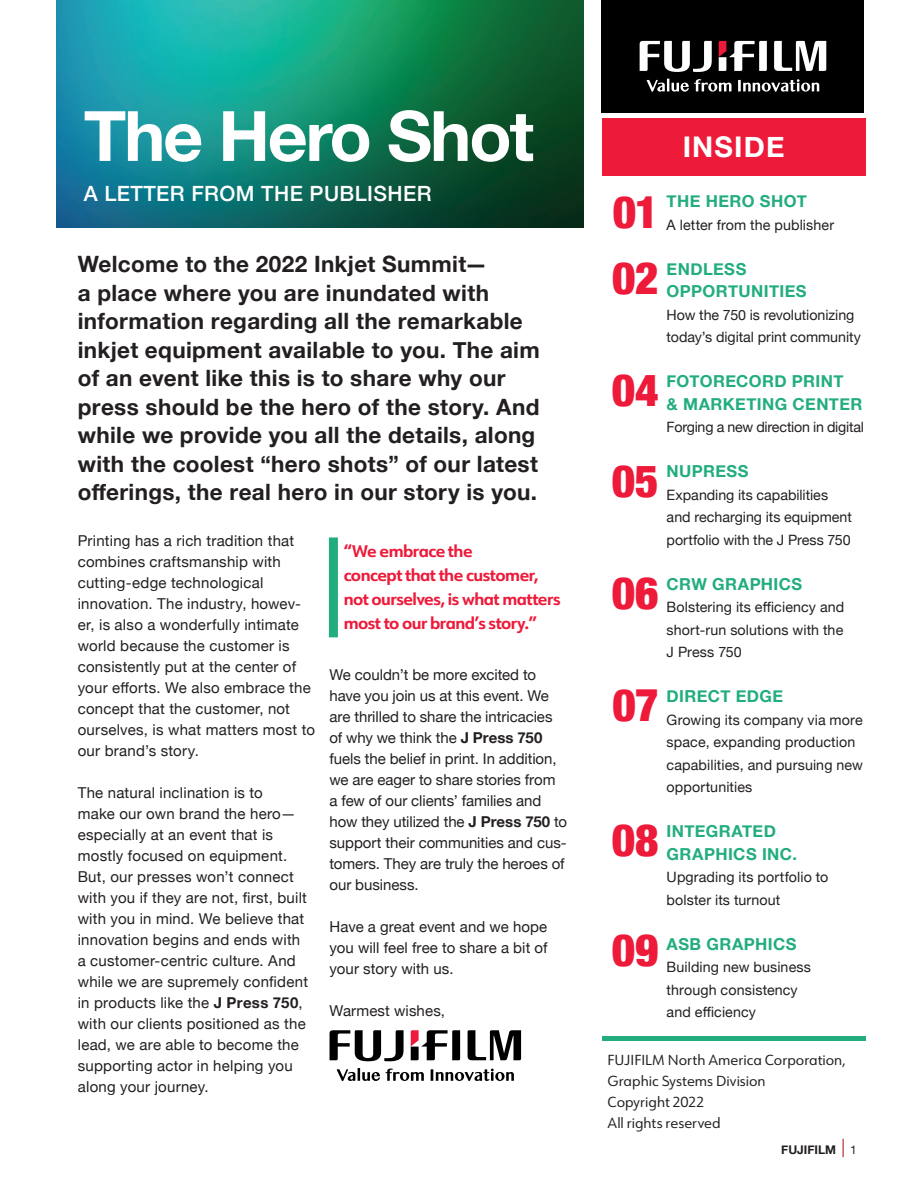
<style>
.page{position:relative;width:918px;height:1188px;background:#fff}
.page>*{position:absolute;margin:0;border:0;box-sizing:border-box;transform-origin:0 0}
.t1{font:700 69.6px "Helvetica Neue";letter-spacing:-.03em;color:#fff}
.t2{font:900 condensed 45px/90.6px "Helvetica Neue";color:#ed1a3a}
.t3{font:700 28.5px "Helvetica Neue";letter-spacing:.04em;color:#fff}
.t4{font:700 22.5px/28.5px "Helvetica Neue";letter-spacing:.015em;color:#231f20}
.t5{font:500 21px "Helvetica Neue";letter-spacing:.02em;color:#fff}
.t6{font:700 16.5px/22.5px "Helvetica Neue";letter-spacing:.025em;color:#22ad7d}
.t7{font:700 16.5px/24px "URW Form";letter-spacing:-.03em;color:#ed1a3a}
.t8{font:15px/21px "Helvetica Neue";letter-spacing:.015em;color:#231f20}
.t9{font:15px/21px "Helvetica Neue";letter-spacing:-.005em;color:#231f20}
.t10{font:14.25px/22.5px "Helvetica Neue";letter-spacing:.005em;color:#231f20}
.t11{font:14.25px/21px "URW Form";color:#231f20}
.t12{font:14.25px "Helvetica Neue";letter-spacing:-.015em;color:#231f20}
.t13{font:700 12px "Helvetica Neue";color:#231f20}
.s1{font-weight:700}
.s2{font-weight:400}
</style>
<div class="page">
<svg style="left:843px;top:1139px;width:1px;height:18px"></svg>
<div style="left:602px;top:118px;width:263px;height:58px;background:#ed1a3a"></div>
<div style="left:602px;top:1036px;width:263px;height:5px;background:#22ad7d"></div>
<div style="left:602px;top:0;width:262px;height:113px;background:#000001"></div>
<img style="left:57px;top:0;width:526px;height:227px">
<div style="left:329px;top:537px;width:9px;height:100px;background:#22ad7d"></div>
<svg style="left:774px;top:41px;width:52px;height:30px"></svg>
<svg style="left:640px;top:41px;width:72px;height:31px"></svg>
<svg style="left:719px;top:41px;width:48px;height:30px"></svg>
<svg style="left:647px;top:79px;width:85px;height:13px"></svg>
<svg style="left:738px;top:79px;width:81px;height:13px"></svg>
<svg style="left:468px;top:1030px;width:53px;height:30px"></svg>
<svg style="left:330px;top:1030px;width:74px;height:32px"></svg>
<svg style="left:411px;top:1030px;width:49px;height:30px"></svg>
<svg style="left:337px;top:1068px;width:43px;height:13px"></svg>
<svg style="left:386px;top:1069px;width:38px;height:12px"></svg>
<svg style="left:431px;top:1069px;width:83px;height:12px"></svg>
<h1 class="t1" style="left:84px;top:82px;width:452px">The Hero Shot</h1>
<h3 class="t5" style="left:84px;top:177px;width:349px">A LETTER FROM THE PUBLISHER</h3>
<p class="t4" style="left:78px;top:250px;width:464px">Welcome to the 2022 Inkjet Summit—<br>a place where you are inundated with information regarding all the remarkable inkjet equipment available to you. The aim of an event like this is to share why our press should be the hero of the story. And while we provide you all the details, along with the coolest “hero shots” of our latest offerings, the real hero in our story is you.</p>
<p class="t8" style="left:78px;top:531px;width:239px">Printing has a rich tradition that combines craftsmanship with cutting-edge technological innovation. The industry, howev&shy;er, is also a wonderfully intimate world because the customer is consistently put at the center of your efforts. We also embrace the concept that the customer, not ourselves, is what matters most to our brand’s story.</p>
<p class="t8" style="left:78px;top:783px;width:232px">The natural inclination is to<br>make our own brand the hero— especially at an event that is mostly focused on equipment.<br>But, our presses won’t connect with you if they are not, first, built with you in mind. We believe that innovation begins and ends with a customer-centric culture. And while we are supremely confident in products like the <span class="s1">J Press 750</span>, with our clients positioned as the lead, we are able to become the supporting actor in helping you along your journey.</p>
<p class="t7" style="left:344px;top:538px;width:218px">“We embrace the<br>concept that the customer, not ourselves, is what matters most to our brand’s story.”</p>
<p class="t9" style="left:330px;top:665px;width:239px">We couldn’t be more excited to have you join us at this event. We are thrilled to share the intricacies of why we think the <span class="s1">J Press 750 </span>fuels the belief in print. In addition, we are eager to share stories from a few of our clients’ families and how they utilized the <span class="s1">J Press 750</span> to support their communities and cus&shy;tomers. They are truly the heroes of our business.</p>
<p class="t8" style="left:330px;top:917px;width:220px;text-align:justify">Have a great event and we hope you will feel free to share a bit of your story with us.</p>
<p class="t8" style="left:330px;top:1001px;width:117px">Warmest wishes,</p>
<h2 class="t2" style="left:613px;top:164px;width:47px">01</h2>
<h2 class="t2" style="left:612px;top:231px;width:48px">02</h2>
<h2 class="t2" style="left:612px;top:343px;width:48px">04<br>05</h2>
<h2 class="t2" style="left:612px;top:545px;width:48px">06</h2>
<h2 class="t2" style="left:612px;top:658px;width:48px">07</h2>
<h2 class="t2" style="left:612px;top:792px;width:48px">08</h2>
<h2 class="t2" style="left:612px;top:903px;width:48px">09</h2>
<h3 class="t3" style="left:683px;top:124px;width:103px">INSIDE</h3>
<p class="t6" style="left:667px;top:191px;width:142px">THE HERO SHOT</p>
<p class="t10" style="left:667px;top:214px;width:169px">A letter from the publisher</p>
<p class="t6" style="left:667px;top:258px;width:142px">ENDLESS<br>OPPORTUNITIES</p>
<p class="t10" style="left:667px;top:304px;width:196px">How the 750 is revolutionizing today’s digital print community</p>
<p class="t6" style="left:667px;top:371px;width:197px">FOTORECORD PRINT<br>&amp; MARKETING CENTER</p>
<p class="t12" style="left:667px;top:417px;width:199px">Forging a new direction in digital</p>
<p class="t6" style="left:667px;top:461px;width:84px">NUPRESS</p>
<p class="t10" style="left:667px;top:484px;width:187px">Expanding its capabilities and recharging its equipment portfolio with the J Press 750</p>
<p class="t6" style="left:667px;top:573px;width:137px">CRW GRAPHICS</p>
<p class="t10" style="left:667px;top:597px;width:179px;text-align:justify">Bolstering its efficiency and short-run solutions with the J Press 750</p>
<p class="t6" style="left:667px;top:686px;width:118px">DIRECT EDGE</p>
<p class="t10" style="left:667px;top:709px;width:198px">Growing its company via more space, expanding production capabilities, and pursuing new opportunities</p>
<p class="t6" style="left:667px;top:821px;width:132px">INTEGRATED<br>GRAPHICS INC.</p>
<p class="t10" style="left:667px;top:867px;width:163px">Upgrading its portfolio to bolster its turnout</p>
<p class="t6" style="left:667px;top:933px;width:131px">ASB GRAPHICS</p>
<p class="t10" style="left:667px;top:957px;width:146px">Building new business through consistency and efficiency</p>
<p class="t11" style="left:608px;top:1049px;width:240px">FUJIFILM North America Corporation,<br>Graphic Systems Division<br>Copyright 2022<br>All rights reserved</p>
<p class="t13" style="left:781px;top:1140px;width:77px">FUJIFILM <span class="s2">1</span></p>
</div>
